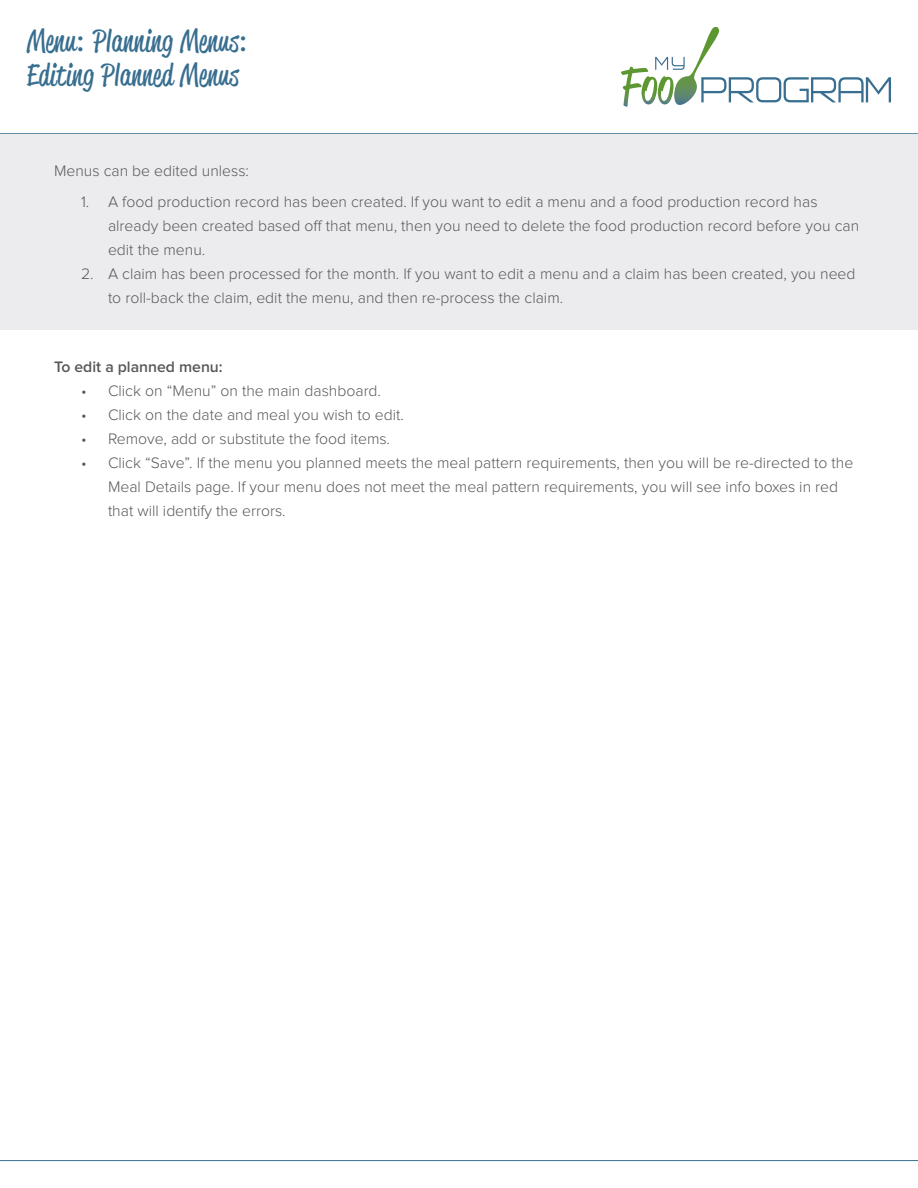
<style>
.page{position:relative;width:918px;height:1188px;background:#fff}
.page>*{position:absolute;margin:0;border:0;box-sizing:border-box;transform-origin:0 0}
.t1{font:30px/34.5px "Reklame Script Regular DEMO";letter-spacing:.025em;color:#386e8f}
.t2{font:300 15.75px/24px "Proxima Nova";color:#57585a}
.t3{font:600 15.75px "Proxima Nova";color:#57585a}
.s1{font-family:"Proxima Nova";font-weight:600}
</style>
<div class="page">
<hr style="left:0;top:1160px;width:918px;height:1px;background:#386e8f">
<svg style="left:621px;top:27px;width:270px;height:80px"></svg>
<hr style="left:0;top:133px;width:918px;height:1px;background:#386e8f">
<div style="left:0;top:135px;width:918px;height:195px;background:#ececee"></div>
<p class="t1" style="left:27px;top:26px;width:221px">Menu<span class="s1">:</span> Planning Menus<span class="s1">:<br></span>Editing Planned Menus</p>
<p class="t2" style="left:54px;top:160px;width:197px">Menus can be edited unless:</p>
<p class="t2" style="left:108px;top:190px;width:753px;text-indent:-27px">1. A food production record has been created. If you want to edit a menu and a food production record has already been created based off that menu, then you need to delete the food production record before you can edit the menu.</p>
<p class="t2" style="left:108px;top:262px;width:749px;text-indent:-27px">2. A claim has been processed for the month. If you want to edit a menu and a claim has been created, you need to roll-back the claim, edit the menu, and then re-process the claim.</p>
<p class="t3" style="left:54px;top:360px;width:170px">To edit a planned menu:</p>
<p class="t2" style="left:81px;top:380px;width:302px">• Click on “Menu” on the main dashboard.</p>
<p class="t2" style="left:81px;top:404px;width:325px">• Click on the date and meal you wish to edit.</p>
<p class="t2" style="left:81px;top:428px;width:311px">• Remove, add or substitute the food items.</p>
<p class="t2" style="left:108px;top:452px;width:747px;text-indent:-27px">• Click “Save”. If the menu you planned meets the meal pattern requirements, then you will be re-directed to the<br>Meal Details page. If your menu does not meet the meal pattern requirements, you will see info boxes in red that will identify the errors.</p>
</div>
